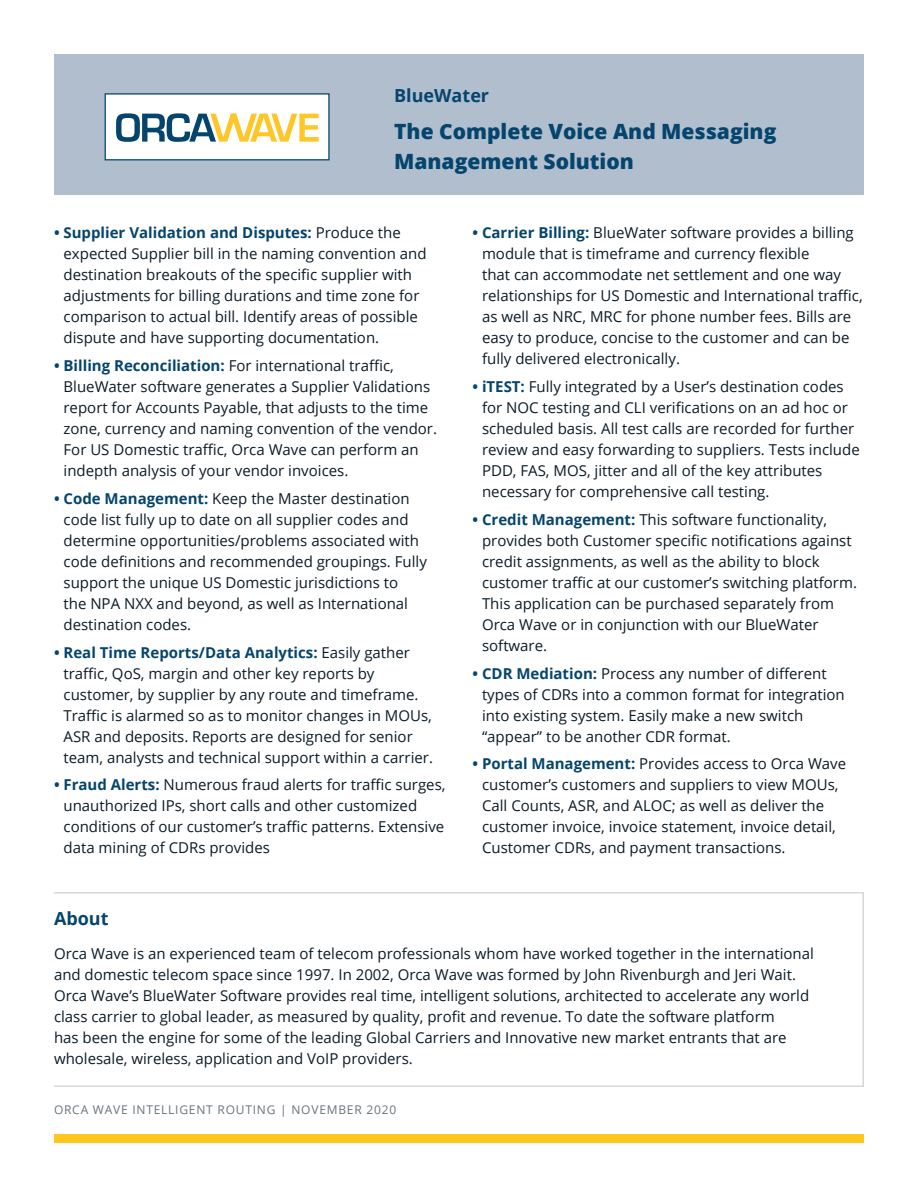
<style>
.page{position:relative;width:918px;height:1188px;background:#fff}
.page>*{position:absolute;margin:0;border:0;box-sizing:border-box;transform-origin:0 0}
.Page_Header{font:800 21px/30px "Open Sans";color:#05456d}
.t1{font:18px "Open Sans Bold 2";color:#05456d}
.A_Head{font:700 18px "Open Sans";color:#05456d}
.Text{font:15px/21px "Open Sans";color:#0b1b26}
.Text-2{font:15px/21px "Open Sans 2";color:#0b1b26}
.t2{font:12px "Open Sans 2";letter-spacing:.065em;color:#69737b}
.s1{font-weight:700;color:#05456d}
.s2{font-family:"Open Sans 2"}
.s3{font-family:"Open Sans";font-weight:700;color:#05456d}
.s4{font-family:"Open Sans"}
</style>
<div class="page">
<div style="left:53px;top:892px;width:811px;height:195px;border:2px solid #d9d8d8"></div>
<div style="left:54px;top:54px;width:810px;height:140px;background:#b1bece"></div>
<div style="left:105px;top:93px;width:225px;height:67px;background:#fff;border:1px solid #05456d"></div>
<div style="left:54px;top:1134px;width:810px;height:9px;background:#ffc61e"></div>
<svg style="left:116px;top:113px;width:203px;height:29px"></svg>
<p class="t1" style="left:394px;top:83px;width:96px">BlueWater</p>
<p class="Page_Header" style="left:394px;top:116px;width:384px">The Complete Voice And Messaging<br>Management Solution</p>
<p class="Text" style="left:64px;top:222px;width:365px;text-indent:-10px"><span class="s1">• Supplier Validation and Disputes:</span> <span class="s2">Produce the expected Supplier bill in the naming convention and </span>destination breakouts of the specific supplier with <span class="s2">adjustments for billing durations and time zone for </span>comparison to actual bill. Identify areas of possible dispute and have supporting documentation.</p>
<p class="Text" style="left:64px;top:355px;width:375px;text-indent:-10px"><span class="s1">• Billing Reconciliation:</span> For international traffic, <span class="s2">BlueWater software generates a Supplier Validations </span>report for Accounts Payable, that adjusts to the time zone, currency and naming convention of the vendor.<br>For US Domestic traffic, Orca Wave can perform an indepth analysis of your vendor invoices.</p>
<p class="Text-2" style="left:64px;top:487px;width:365px;text-indent:-10px"><span class="s3">• Code Management:</span> Keep the Master destination code list fully up to date on all supplier codes and determine opportunities/problems associated with <span class="s4">code definitions and recommended groupings. Fully </span>support the unique US Domestic jurisdictions to<br><span class="s4">the NPA NXX and beyond, as well as International destination codes.</span></p>
<p class="Text" style="left:64px;top:641px;width:371px;text-indent:-10px"><span class="s1">• Real Time Reports/Data Analytics:</span> <span class="s2">Easily gather </span>traffic, QoS, margin and other key reports by customer, by supplier by any route and timeframe.<br>Traffic is alarmed so as to monitor changes in MOUs, ASR and deposits. Reports are designed for senior team, analysts and technical support within a carrier.</p>
<p class="Text" style="left:64px;top:774px;width:383px;text-indent:-10px"><span class="s1">• Fraud Alerts:</span> Numerous fraud alerts for traffic surges, unauthorized IPs, short calls and other customized conditions of our customer’s traffic patterns. Extensive data mining of CDRs provides</p>
<p class="Text" style="left:482px;top:222px;width:382px;text-indent:-10px"><span class="s1">• Carrier Billing:</span> <span class="s2">BlueWater software provides a billing </span>module that is timeframe and currency flexible<br><span class="s2">that can accommodate net settlement and one way </span>relationships for US Domestic and International traffic, as well as NRC, MRC for phone number fees. Bills are <span class="s2">easy to produce, concise to the customer and can be </span>fully delivered electronically.</p>
<p class="Text" style="left:482px;top:376px;width:379px;text-indent:-10px"><span class="s1">• iTEST:</span> <span class="s2">Fully integrated by a User’s destination codes </span>for NOC testing and CLI verifications on an ad hoc or scheduled basis. All test calls are recorded for further review and easy forwarding to suppliers. Tests include PDD, FAS, MOS, jitter and all of the key attributes necessary for comprehensive call testing.</p>
<p class="Text" style="left:482px;top:508px;width:377px;text-indent:-10px"><span class="s1">• Credit Management:</span> This software functionality, provides both Customer specific notifications against <span class="s2">credit assignments, as well as the ability to block </span>customer traffic at our customer’s switching platform.<br>This application can be purchased separately from <span class="s2">Orca Wave or in conjunction with our BlueWater </span>software.</p>
<p class="Text" style="left:482px;top:662px;width:364px;text-indent:-10px"><span class="s1">• CDR Mediation:</span> Process any number of different types of CDRs into a common format for integration into existing system. Easily make a new switch “appear” to be another CDR format.</p>
<p class="Text-2" style="left:482px;top:753px;width:366px;text-indent:-10px"><span class="s3">• Portal Management:</span> Provides access to Orca Wave customer’s customers and suppliers to view MOUs, <span class="s4">Call Counts, ASR, and ALOC; as well as deliver the </span>customer invoice, invoice statement, invoice detail, <span class="s4">Customer CDRs, and payment transactions.</span></p>
<p class="A_Head" style="left:54px;top:906px;width:56px">About</p>
<p class="Text" style="left:54px;top:943px;width:761px"><span class="s2">Orca Wave is an experienced team of telecom professionals whom have worked together in the international </span>and domestic telecom space since 1997. In 2002, Orca Wave was formed by John Rivenburgh and Jeri Wait.<br><span class="s2">Orca Wave’s BlueWater Software provides real time, intelligent solutions, architected to accelerate any world </span>class carrier to global leader, as measured by quality, profit and revenue. To date the software platform<br>has been the engine for some of the leading Global Carriers and Innovative new market entrants that are wholesale, wireless, application and VoIP providers.</p>
<p class="t2" style="left:54px;top:1102px;width:344px">ORCA WAVE INTELLIGENT ROUTING | NOVEMBER 2020</p>
</div>
